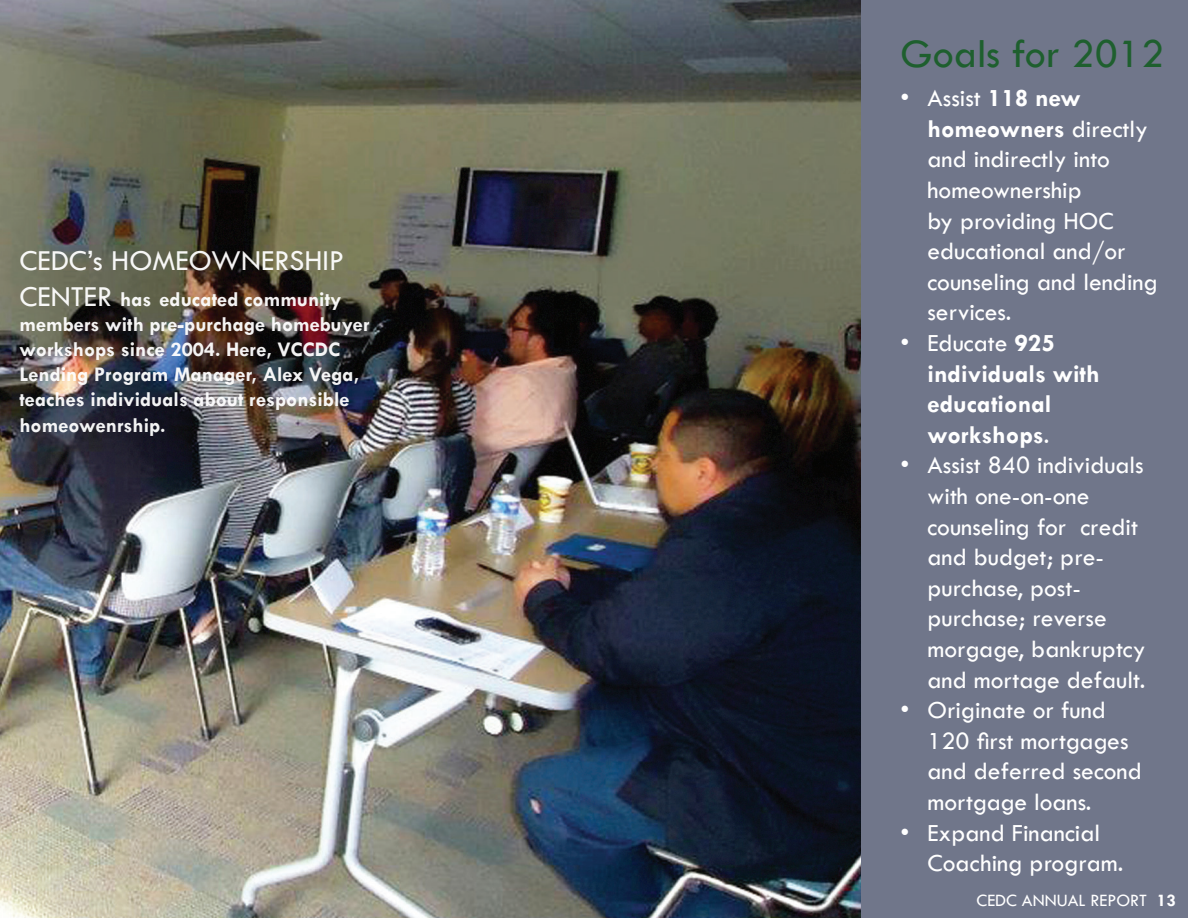
<style>
.page{position:relative;width:1188px;height:918px;background:#fff}
.page>*{position:absolute;margin:0;border:0;box-sizing:border-box;transform-origin:0 0}
.t1{font:42px "Tw Cen";color:#1e5f2e}
.t2{font:30px "Tw Cen";color:#fff}
.t3{font:25.5px/30.6px "Tw Cen";color:#fff}
.t4{font:700 25.5px/30.6px "Tw Cen";color:#fff}
.t5{font:700 21px/25.2px "Tw Cen";color:#fff}
.t6{font:18px "Tw Cen";color:#fff}
.t7{font:700 18px "Tw Cen";color:#fff}
.s1{font-weight:400;font-size:30px}
.s2{font-weight:700}
.s3{font-weight:400}
</style>
<div class="page">
<img style="left:0;top:0;width:861px;height:918px">
<div style="left:861px;top:0;width:327px;height:918px;background:#70768a"></div>
<p class="t2" style="left:20px;top:242px;width:326px">CEDC’s HOMEOWNERSHIP</p>
<p class="t5" style="left:19px;top:286px;width:352px"><span class="s1">CENTER</span> has educated community members with pre-purchage homebuyer workshops since 2004. Here, VCCDC<br>Lending Program Manager, Alex Vega, teaches individuals about responsible homeowenrship.</p>
<h1 class="t1" style="left:900px;top:28px;width:265px">Goals for 2012</h1>
<p class="t3" style="left:927px;top:83px;width:232px;text-indent:-27px">• Assist <span class="s2">118 new homeowners</span> directly and indirectly into homeownership<br>by providing HOC educational and/or counseling and lending services.</p>
<p class="t4" style="left:927px;top:327px;width:174px;text-indent:-27px"><span class="s3">• Educate</span> 925 individuals with educational workshops<span class="s3">.</span></p>
<p class="t3" style="left:927px;top:450px;width:220px;text-indent:-27px">• Assist 840 individuals with one-on-one counseling for credit and budget; pre&shy;purchase, post&shy;purchase; reverse morgage, bankruptcy and mortage default.</p>
<p class="t3" style="left:927px;top:695px;width:216px;text-indent:-27px">• Originate or fund<br>120 first mortgages and deferred second mortgage loans.</p>
<p class="t3" style="left:927px;top:817px;width:197px;text-indent:-27px">• Expand Financial<br>Coaching program.</p>
<p class="t6" style="left:977px;top:889px;width:68px">CEDC Annual</p>
<p class="t6" style="left:1090px;top:889px;width:20px">Report</p>
<p class="t7" style="left:1157px;top:889px;width:21px">13</p>
</div>
